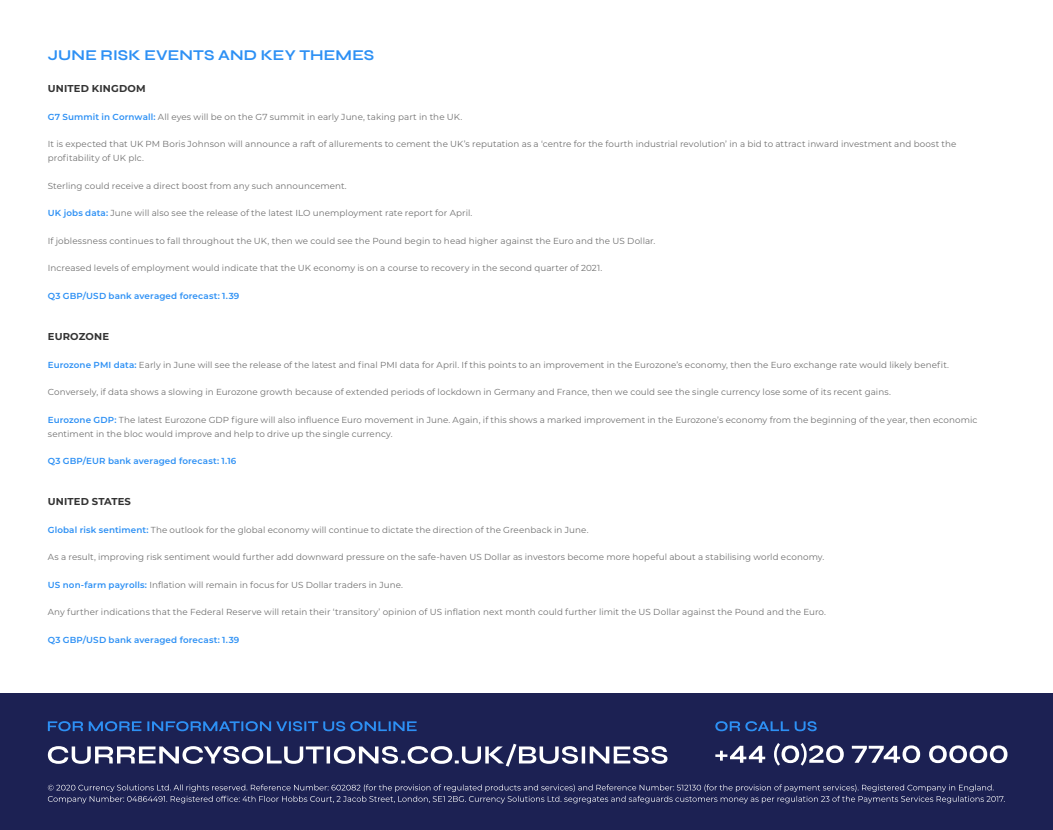
<style>
.page{position:relative;width:1053px;height:830px;background:#fff}
.page>*{position:absolute;margin:0;border:0;box-sizing:border-box;transform-origin:0 0}
.t1{font:700 15px "Syne";letter-spacing:.01em;color:#2d90f4}
.t2{font:700 10px "Montserrat";letter-spacing:.015em;color:#333}
.t3{font:8.75px/13.8px "Montserrat";letter-spacing:.01em;color:#707070}
.t4{font:600 8.75px "Montserrat";letter-spacing:.015em;color:#2d90f4}
.s1{font-weight:600;color:#2d90f4}
</style>
<div class="page">
<div style="left:0;top:693px;width:1052px;height:136px;background:#1c2153"></div>
<svg style="left:48px;top:784px;width:956px;height:19px"></svg>
<svg style="left:715px;top:743px;width:292px;height:22px"></svg>
<svg style="left:48px;top:743px;width:619px;height:23px"></svg>
<svg style="left:48px;top:721px;width:368px;height:10px"></svg>
<svg style="left:715px;top:721px;width:101px;height:10px"></svg>
<p class="t1" style="left:48px;top:46px;width:328px">JUNE RISK EVENTS AND KEY THEMES</p>
<p class="t2" style="left:48px;top:82px;width:99px">UNITED KINGDOM</p>
<p class="t3" style="left:48px;top:110px;width:416px"><span class="s1">G7 Summit in Cornwall:</span> All eyes will be on the G7 summit in early June, taking part in the UK.</p>
<p class="t3" style="left:48px;top:137px;width:910px">It is expected that UK PM Boris Johnson will announce a raft of allurements to cement the UK’s reputation as a ‘centre for the fourth industrial revolution’ in a bid to attract inward investment and boost the profitability of UK plc.</p>
<p class="t3" style="left:48px;top:178px;width:300px">Sterling could receive a direct boost from any such announcement.</p>
<p class="t3" style="left:48px;top:206px;width:426px"><span class="s1">UK jobs data:</span> June will also see the release of the latest ILO unemployment rate report for April.</p>
<p class="t3" style="left:48px;top:233px;width:609px">If joblessness continues to fall throughout the UK, then we could see the Pound begin to head higher against the Euro and the US Dollar.</p>
<p class="t3" style="left:48px;top:261px;width:556px">Increased levels of employment would indicate that the UK economy is on a course to recovery in the second quarter of 2021.</p>
<p class="t4" style="left:48px;top:289px;width:193px">Q3 GBP/USD bank averaged forecast: 1.39</p>
<p class="t2" style="left:48px;top:329px;width:63px">EUROZONE</p>
<p class="t3" style="left:48px;top:357px;width:902px"><span class="s1">Eurozone PMI data:</span> Early in June will see the release of the latest and final PMI data for April. If this points to an improvement in the Eurozone’s economy, then the Euro exchange rate would likely benefit.</p>
<p class="t3" style="left:48px;top:385px;width:844px">Conversely, if data shows a slowing in Eurozone growth because of extended periods of lockdown in Germany and France, then we could see the single currency lose some of its recent gains.</p>
<p class="t3" style="left:48px;top:412px;width:931px"><span class="s1">Eurozone GDP:</span> The latest Eurozone GDP figure will also influence Euro movement in June. Again, if this shows a marked improvement in the Eurozone’s economy from the beginning of the year, then economic sentiment in the bloc would improve and help to drive up the single currency.</p>
<p class="t4" style="left:48px;top:454px;width:190px">Q3 GBP/EUR bank averaged forecast: 1.16</p>
<p class="t2" style="left:48px;top:494px;width:85px">UNITED STATES</p>
<p class="t3" style="left:48px;top:522px;width:542px"><span class="s1">Global risk sentiment:</span> The outlook for the global economy will continue to dictate the direction of the Greenback in June.</p>
<p class="t3" style="left:48px;top:550px;width:777px">As a result, improving risk sentiment would further add downward pressure on the safe-haven US Dollar as investors become more hopeful about a stabilising world economy.</p>
<p class="t3" style="left:48px;top:577px;width:357px"><span class="s1">US non-farm payrolls:</span> Inflation will remain in focus for US Dollar traders in June.</p>
<p class="t3" style="left:48px;top:605px;width:779px">Any further indications that the Federal Reserve will retain their ‘transitory’ opinion of US inflation next month could further limit the US Dollar against the Pound and the Euro.</p>
<p class="t4" style="left:48px;top:633px;width:193px">Q3 GBP/USD bank averaged forecast: 1.39</p>
</div>
